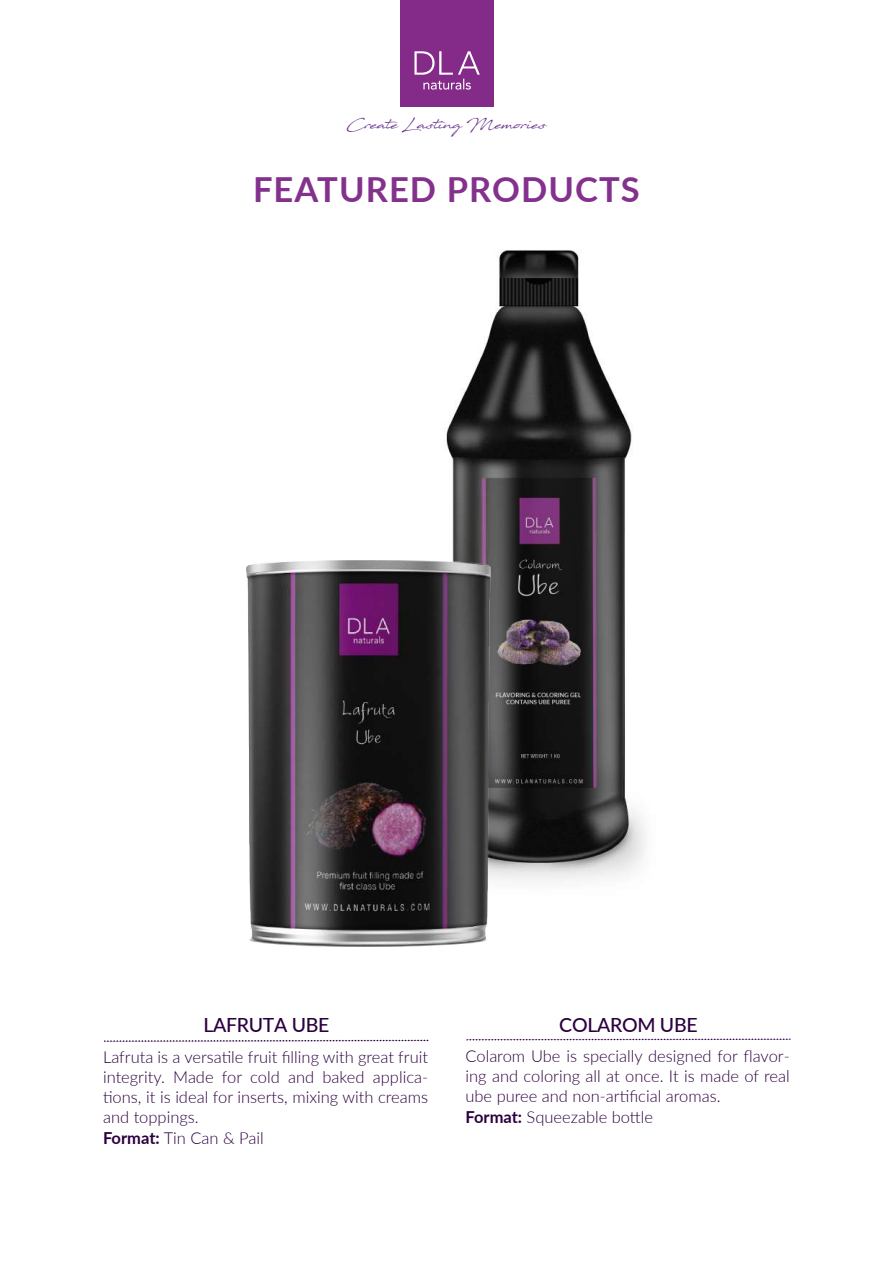
<style>
.page{position:relative;width:893px;height:1263px;background:#fff}
.page>*{position:absolute;margin:0;border:0;box-sizing:border-box;transform-origin:0 0}
.t1{font:700 34.5px "Lato";letter-spacing:.03em;color:#84318d}
.t2{font:500 19.5px "Lato";letter-spacing:-.015em;color:#2c003f}
.t3{font:300 16.5px/20.1px "Lato";color:#2c003f}
.t4{font:13.5px "Javacom";color:#662d8d}
.s1{font-weight:700}
</style>
<div class="page">
<img style="left:444px;top:250px;width:201px;height:631px">
<img style="left:401px;top:0;width:93px;height:107px">
<svg style="left:466px;top:1038px;width:325px;height:3px"></svg>
<svg style="left:104px;top:1039px;width:325px;height:3px"></svg>
<img style="left:246px;top:560px;width:245px;height:387px">
<p class="t4" style="left:347px;top:116px;width:201px">Create Lasting Memories</p>
<h1 class="t1" style="left:253px;top:164px;width:388px">FEATURED PRODUCTS</h1>
<p class="t2" style="left:203px;top:1011px;width:128px">LAFRUTA UBE</p>
<p class="t3" style="left:103px;top:1046px;width:327px">Lafruta is a versatile fruit filling with great fruit integrity. Made for cold and baked applica&shy;tions, it is ideal for inserts, mixing with creams and toppings.<br><span class="s1">Format:</span> Tin Can &amp; Pail</p>
<p class="t2" style="left:559px;top:1011px;width:140px">COLAROM UBE</p>
<p class="t3" style="left:465px;top:1046px;width:326px">Colarom Ube is specially designed for flavor&shy;ing and coloring all at once. It is made of real ube puree and non-artificial aromas.<br><span class="s1">Format:</span> Squeezable bottle</p>
</div>
